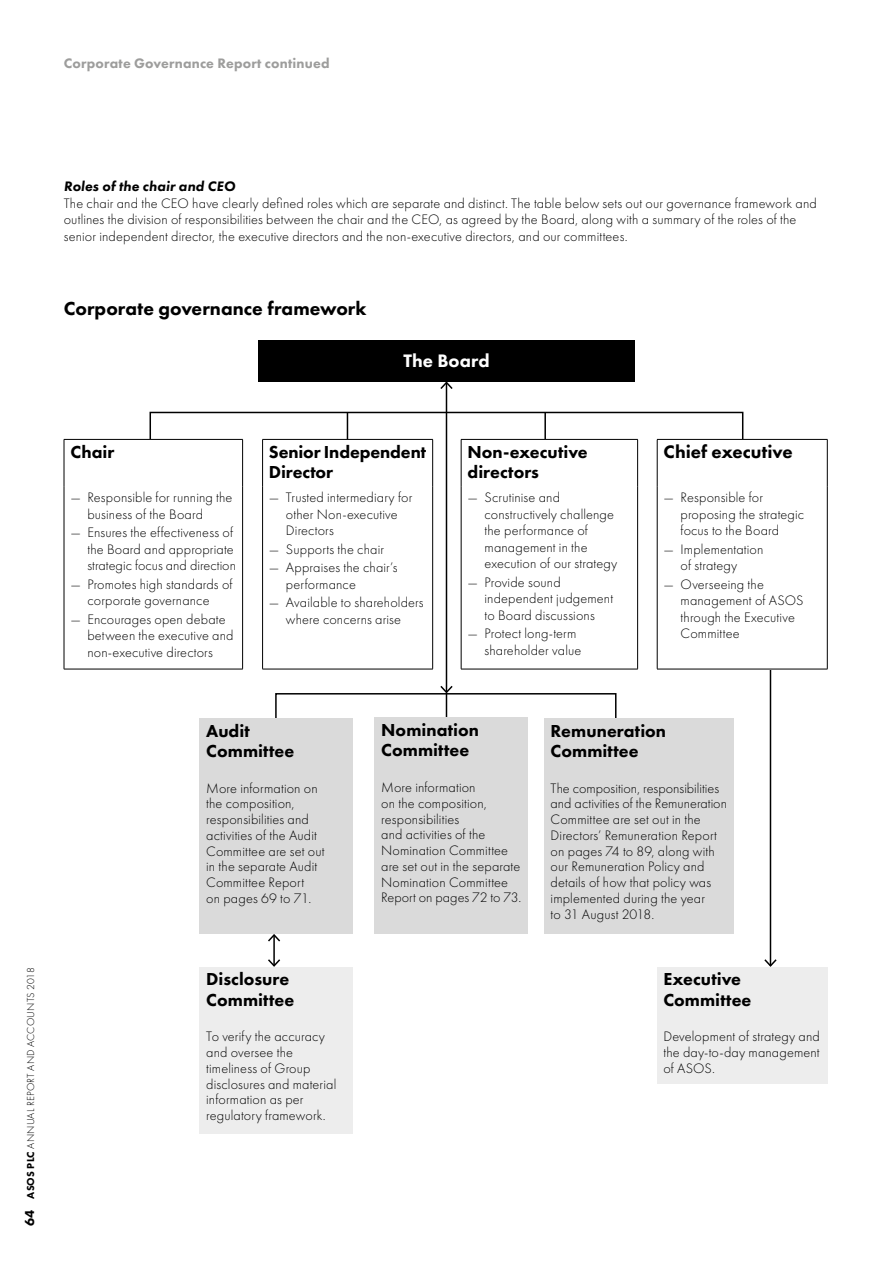
<style>
.page{position:relative;width:893px;height:1263px;background:#fff}
.page>*{position:absolute;margin:0;border:0;box-sizing:border-box;transform-origin:0 0}
.t1{font:800 19.5px "Futura PT";color:#000}
.t2{font:800 18.75px "Futura PT";color:#000}
.t3{font:800 18.75px "Futura PT";letter-spacing:.005em;color:#fff}
.t4{font:800 18px/20.2px "Futura PT";color:#000}
.t5{font:300 14.25px/15.8px "Futura PT";letter-spacing:.01em;color:#000}
.t6{font:800 14.25px "Futura PT";letter-spacing:.01em;color:#9d9d9c}
.t7{font:italic 800 14.25px "Futura PT";letter-spacing:.01em;color:#000}
.t8{font:300 10.5px "Futura PT";letter-spacing:.02em;color:#000}
.s1{font-weight:800;font-size:13.5px}
.s2{font-weight:800}
</style>
<div class="page">
<div style="left:275px;top:693px;width:341px;height:33px;border:2px solid #000"></div>
<hr style="left:446px;top:693px;width:1px;height:32px;background:#000">
<hr style="left:770px;top:652px;width:1px;height:314px;background:#000">
<svg style="left:764px;top:958px;width:13px;height:9px"></svg>
<hr style="left:446px;top:382px;width:1px;height:310px;background:#000">
<svg style="left:439px;top:381px;width:15px;height:10px"></svg>
<svg style="left:439px;top:684px;width:15px;height:10px"></svg>
<div style="left:657px;top:967px;width:170px;height:116px;background:#ededed"></div>
<hr style="left:273px;top:935px;width:2px;height:31px;background:#000">
<svg style="left:268px;top:934px;width:13px;height:9px"></svg>
<svg style="left:268px;top:958px;width:13px;height:9px"></svg>
<div style="left:200px;top:967px;width:153px;height:166px;background:#ededed"></div>
<div style="left:200px;top:718px;width:153px;height:216px;background:#dadada"></div>
<div style="left:544px;top:718px;width:189px;height:216px;background:#dadada"></div>
<div style="left:375px;top:718px;width:153px;height:216px;background:#dadada"></div>
<div style="left:258px;top:340px;width:377px;height:41px;background:#000"></div>
<div style="left:150px;top:412px;width:593px;height:33px;border:2px solid #000"></div>
<hr style="left:347px;top:412px;width:1px;height:32px;background:#000">
<hr style="left:544px;top:412px;width:2px;height:32px;background:#000">
<div style="left:64px;top:439px;width:179px;height:231px;background:#fff"></div>
<hr style="left:64px;top:439px;width:179px;height:1px;background:#000">
<hr style="left:64px;top:440px;width:1px;height:46px;background:#000">
<hr style="left:242px;top:440px;width:1px;height:46px;background:#000">
<hr style="left:64px;top:486px;width:1px;height:183px;background:#000">
<hr style="left:242px;top:486px;width:1px;height:183px;background:#000">
<hr style="left:64px;top:669px;width:179px;height:1px;background:#000">
<div style="left:262px;top:439px;width:171px;height:231px;background:#fff"></div>
<hr style="left:262px;top:439px;width:171px;height:1px;background:#000">
<hr style="left:262px;top:440px;width:1px;height:46px;background:#000">
<hr style="left:432px;top:440px;width:1px;height:46px;background:#000">
<hr style="left:262px;top:486px;width:1px;height:183px;background:#000">
<hr style="left:432px;top:486px;width:1px;height:183px;background:#000">
<hr style="left:262px;top:669px;width:171px;height:1px;background:#000">
<div style="left:461px;top:439px;width:177px;height:231px;background:#fff"></div>
<hr style="left:461px;top:439px;width:177px;height:1px;background:#000">
<hr style="left:461px;top:440px;width:1px;height:46px;background:#000">
<hr style="left:637px;top:440px;width:1px;height:46px;background:#000">
<hr style="left:461px;top:486px;width:1px;height:183px;background:#000">
<hr style="left:637px;top:486px;width:1px;height:183px;background:#000">
<hr style="left:461px;top:669px;width:177px;height:1px;background:#000">
<div style="left:657px;top:439px;width:170px;height:230px;background:#fff"></div>
<hr style="left:657px;top:439px;width:170px;height:1px;background:#000">
<hr style="left:657px;top:440px;width:1px;height:46px;background:#000">
<hr style="left:827px;top:440px;width:1px;height:46px;background:#000">
<hr style="left:657px;top:486px;width:1px;height:183px;background:#000">
<hr style="left:827px;top:486px;width:1px;height:183px;background:#000">
<hr style="left:657px;top:669px;width:170px;height:1px;background:#000">
<p class="t6" style="left:64px;top:54px;width:267px">Corporate Governance Report continued</p>
<p class="t7" style="left:64px;top:178px;width:173px">Roles of the chair and CEO</p>
<p class="t5" style="left:64px;top:195px;width:754px;line-height:16.5px">The chair and the CEO have clearly defined roles which are separate and distinct. The table below sets out our governance framework and outlines the division of responsibilities between the chair and the CEO, as agreed by the Board, along with a summary of the roles of the senior independent director, the executive directors and the non-executive directors, and our committees.</p>
<h1 class="t1" style="left:64px;top:296px;width:304px">Corporate governance framework</h1>
<h2 class="t3" style="left:403px;top:349px;width:88px">The Board</h2>
<p class="t8" style="left:25px;top:1226px;width:260px;rotate:-90deg"><span class="s1">64</span> <span class="s2">ASOS PLC</span> ANNUAL REPORT AND ACCOUNTS 2018</p>
<p class="t4" style="left:70px;top:441px;width:45px">Chair</p>
<p class="t5" style="left:87px;top:489px;width:147px;line-height:16.5px;text-indent:-17px">— Responsible for running the business of the Board</p>
<p class="t5" style="left:87px;top:524px;width:150px;line-height:16.5px;text-indent:-17px">— Ensures the effectiveness of the Board and appropriate strategic focus and direction</p>
<p class="t5" style="left:70px;top:576px;width:164px;line-height:16.5px;text-align:center">— Promotes high standards of corporate governance</p>
<p class="t5" style="left:87px;top:611px;width:148px;line-height:16.5px;text-indent:-17px">— Encourages open debate between the executive and non-executive directors</p>
<p class="t4" style="left:269px;top:441px;width:159px">Senior Independent<br>Director</p>
<p class="t5" style="left:286px;top:489px;width:128px;line-height:16.5px;text-indent:-17px">— Trusted intermediary for other Non-executive<br>Directors</p>
<p class="t5" style="left:269px;top:541px;width:117px">— Supports the chair</p>
<p class="t5" style="left:286px;top:559px;width:113px;line-height:16.5px;text-indent:-17px">— Appraises the chair’s performance</p>
<p class="t5" style="left:269px;top:595px;width:156px;line-height:16.5px;text-align:center">— Available to shareholders where concerns arise</p>
<p class="t4" style="left:467px;top:441px;width:122px">Non-executive directors</p>
<p class="t5" style="left:485px;top:489px;width:134px;line-height:16.5px;text-indent:-17px">— Scrutinise and constructively challenge the performance of management in the execution of our strategy</p>
<p class="t5" style="left:485px;top:574px;width:130px;line-height:16.5px;text-indent:-17px">— Provide sound independent judgement to Board discussions</p>
<p class="t5" style="left:485px;top:625px;width:98px;line-height:16.5px;text-indent:-17px">— Protect long-term shareholder value</p>
<h2 class="t2" style="left:664px;top:440px;width:131px">Chief executive</h2>
<p class="t5" style="left:681px;top:489px;width:125px;line-height:16.5px;text-indent:-17px">— Responsible for proposing the strategic focus to the Board</p>
<p class="t5" style="left:681px;top:541px;width:84px;line-height:16.5px;text-indent:-17px">— Implementation of strategy</p>
<p class="t5" style="left:681px;top:576px;width:124px;line-height:16.5px;text-indent:-17px">— Overseeing the management of ASOS through the Executive<br>Committee</p>
<p class="t4" style="left:206px;top:720px;width:90px">Audit<br>Committee</p>
<p class="t5" style="left:206px;top:780px;width:120px">More information on the composition, responsibilities and activities of the Audit<br>Committee are set out in the separate Audit<br>Committee Report<br>on pages 69 to 71.</p>
<p class="t4" style="left:206px;top:969px;width:90px">Disclosure<br>Committee</p>
<p class="t5" style="left:206px;top:1029px;width:132px">To verify the accuracy and oversee the timeliness of Group disclosures and material information as per regulatory framework.</p>
<p class="t4" style="left:381px;top:720px;width:99px">Nomination<br>Committee</p>
<p class="t5" style="left:381px;top:780px;width:142px">More information<br>on the composition, responsibilities<br>and activities of the<br>Nomination Committee are set out in the separate<br>Nomination Committee<br>Report on pages 72 to 73.</p>
<p class="t4" style="left:551px;top:720px;width:117px">Remuneration<br>Committee</p>
<p class="t5" style="left:551px;top:780px;width:178px">The composition, responsibilities and activities of the Remuneration<br>Committee are set out in the<br>Directors’ Remuneration Report on pages 74 to 89, along with our Remuneration Policy and details of how that policy was implemented during the year<br>to 31 August 2018.</p>
<p class="t4" style="left:663px;top:969px;width:90px">Executive<br>Committee</p>
<p class="t5" style="left:663px;top:1029px;width:158px;text-align:justify">Development of strategy and the day-to-day management of ASOS.</p>
</div>
